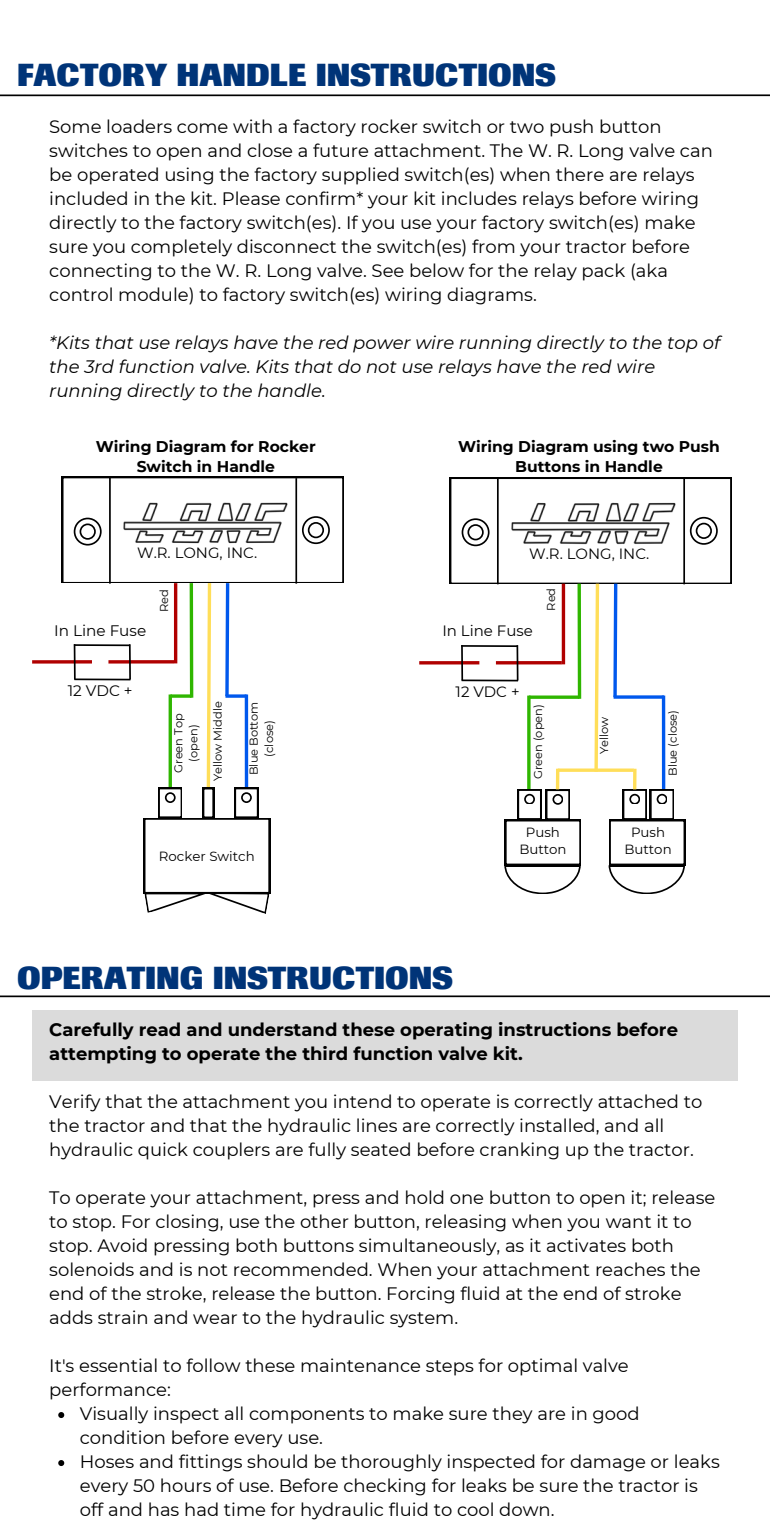
<style>
.page{position:relative;width:770px;height:1539px;background:#fff}
.page>*{position:absolute;margin:0;border:0;box-sizing:border-box;transform-origin:0 0}
.t1{font:800 31.5px "Imago";color:#003478}
.t2{font:18px/24.1px "Montserrat";color:#000}
.t3{font:italic 18px/24.1px "Montserrat";color:#000}
.t4{font:700 18px/24.1px "Montserrat";color:#000}
.t5{font:700 15.53px/20.7px "Montserrat";color:#000;text-align:center}
.t6{font:15.3px "Montserrat";color:#000}
.t7{font:15.08px "Montserrat";color:#000}
.t8{font:14.85px "Montserrat";color:#000}
.t9{font:13.28px/17.8px "Montserrat";color:#000;text-align:center}
.t10{font:11.47px/15.3px "Montserrat";color:#000;text-align:center}
</style>
<div class="page">
<hr style="left:0;top:94px;width:769px;height:2px;background:#000">
<svg style="left:449px;top:477px;width:282px;height:298px"></svg>
<hr style="left:496px;top:661px;width:65px;height:3px;background:#b00000">
<hr style="left:461px;top:645px;width:56px;height:2px;background:#000">
<hr style="left:461px;top:680px;width:57px;height:1px;background:#000">
<hr style="left:516px;top:645px;width:2px;height:35px;background:#000">
<hr style="left:529px;top:696px;width:50px;height:3px;background:#2fb600">
<hr style="left:527px;top:696px;width:3px;height:93px;background:#2fb600">
<svg style="left:661px;top:696px;width:4px;height:93px"></svg>
<svg style="left:613px;top:695px;width:51px;height:4px"></svg>
<svg style="left:504px;top:789px;width:77px;height:105px"></svg>
<svg style="left:608px;top:789px;width:77px;height:105px"></svg>
<hr style="left:557px;top:769px;width:76px;height:3px;background:#ffde59">
<hr style="left:556px;top:769px;width:3px;height:20px;background:#ffde59">
<hr style="left:633px;top:769px;width:3px;height:20px;background:#ffde59">
<svg style="left:419px;top:661px;width:60px;height:4px"></svg>
<hr style="left:461px;top:645px;width:2px;height:35px;background:#000">
<svg style="left:32px;top:660px;width:30px;height:4px"></svg>
<svg style="left:62px;top:477px;width:282px;height:437px"></svg>
<hr style="left:74px;top:644px;width:2px;height:36px;background:#000">
<hr style="left:0;top:995px;width:769px;height:2px;background:#000">
<div style="left:32px;top:1011px;width:705px;height:70px;background:#dbdbdb"></div>
<svg style="left:58px;top:1412px;width:6px;height:6px"></svg>
<svg style="left:58px;top:1460px;width:6px;height:6px"></svg>
<h1 class="t1" style="left:17px;top:56px;width:540px">FACTORY HANDLE INSTRUCTIONS</h1>
<h3 class="t2" style="left:49px;top:114px;width:665px">Some loaders come with a factory rocker switch or two push button switches to open and close a future attachment. The W. R. Long valve can be operated using the factory supplied switch(es) when there are relays included in the kit. Please confirm* your kit includes relays before wiring directly to the factory switch(es). If you use your factory switch(es) make sure you completely disconnect the switch(es) from your tractor before connecting to the W. R. Long valve. See below for the relay pack (aka control module) to factory switch(es) wiring diagrams.</h3>
<h3 class="t3" style="left:49px;top:330px;width:672px">*Kits that use relays have the red power wire running directly to the top of the 3rd function valve. Kits that do not use relays have the red wire running directly to the handle.</h3>
<h5 class="t5" style="left:96px;top:436px;width:221px">Wiring Diagram for Rocker<br>Switch in Handle</h5>
<p class="t5" style="left:458px;top:436px;width:263px">Wiring Diagram using two Push<br>Buttons in Handle</p>
<p class="t8" style="left:137px;top:544px;width:121px">W.R. LONG, INC.</p>
<p class="t8" style="left:529px;top:545px;width:121px">W.R. LONG, INC.</p>
<p class="t10" style="left:156px;top:612px;width:24px;rotate:-90deg">Red</p>
<h5 class="t10" style="left:543px;top:611px;width:24px;rotate:-90deg">Red</h5>
<p class="t6" style="left:54px;top:621px;width:93px">In Line Fuse</p>
<h6 class="t7" style="left:442px;top:622px;width:92px">In Line Fuse</h6>
<h6 class="t6" style="left:68px;top:681px;width:67px">12 VDC +</h6>
<h4 class="t7" style="left:455px;top:682px;width:65px">12 VDC +</h4>
<p class="t10" style="left:171px;top:773px;width:61px;rotate:-90deg">Green Top (open)</p>
<p class="t10" style="left:210px;top:781px;width:81px;rotate:-90deg">Yellow Middle</p>
<p class="t10" style="left:246px;top:775px;width:75px;rotate:-90deg">Blue Bottom (close)</p>
<p class="t10" style="left:530px;top:779px;width:76px;rotate:-90deg">Green (open)</p>
<p class="t10" style="left:596px;top:754px;width:39px;rotate:-90deg">Yellow</p>
<p class="t10" style="left:665px;top:776px;width:67px;rotate:-90deg">Blue (close)</p>
<h4 class="t9" style="left:159px;top:847px;width:97px">Rocker Switch</h4>
<p class="t9" style="left:519px;top:823px;width:49px">Push<br>Button</p>
<p class="t9" style="left:624px;top:823px;width:49px">Push<br>Button</p>
<h1 class="t1" style="left:17px;top:959px;width:437px">OPERATING INSTRUCTIONS</h1>
<h2 class="t4" style="left:49px;top:1017px;width:630px">Carefully read and understand these operating instructions before attempting to operate the third function valve kit.</h2>
<h3 class="t2" style="left:49px;top:1089px;width:654px">Verify that the attachment you intend to operate is correctly attached to the tractor and that the hydraulic lines are correctly installed, and all hydraulic quick couplers are fully seated before cranking up the tractor.</h3>
<h3 class="t2" style="left:49px;top:1185px;width:667px">To operate your attachment, press and hold one button to open it; release to stop. For closing, use the other button, releasing when you want it to stop. Avoid pressing both buttons simultaneously, as it activates both solenoids and is not recommended. When your attachment reaches the end of the stroke, release the button. Forcing fluid at the end of stroke adds strain and wear to the hydraulic system.</h3>
<h3 class="t2" style="left:49px;top:1353px;width:581px">It's essential to follow these maintenance steps for optimal valve performance:</h3>
<p class="t2" style="left:80px;top:1401px;width:561px">Visually inspect all components to make sure they are in good condition before every use.</p>
<p class="t2" style="left:80px;top:1449px;width:641px">Hoses and fittings should be thoroughly inspected for damage or leaks every 50 hours of use. Before checking for leaks be sure the tractor is off and has had time for hydraulic fluid to cool down.</p>
</div>
